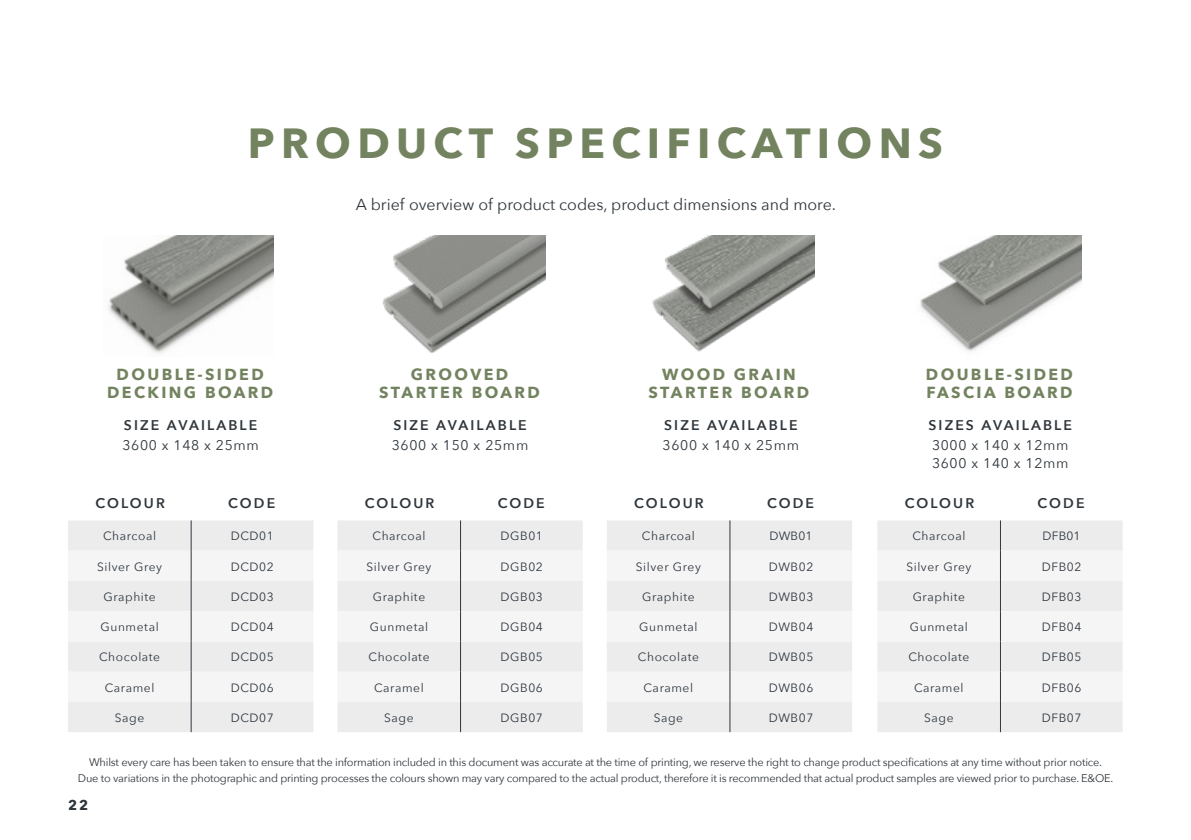
<style>
.page{position:relative;width:1191px;height:840px;background:#fff}
.page>*{position:absolute;margin:0;border:0;box-sizing:border-box;transform-origin:0 0}
.t1{font:700 42px "Avenir Next";letter-spacing:.15em;color:#73835f}
.t2{font:700 16px/18px "Avenir Next";letter-spacing:.15em;color:#73835f;text-align:center}
.t3{font:16px "Avenir Next";color:#2e363c}
.t4{font:600 14px "Avenir Next";letter-spacing:.15em;color:#2e363c}
.t5{font:14px/18px "Avenir Next";letter-spacing:.05em;color:#2e363c}
.t6{font:700 14px "Avenir Next";color:#2e363c}
.t7{font:12px "Avenir Next";letter-spacing:.05em;color:#2d363d}
.t8{font:11px/16px "Avenir Next";letter-spacing:-.02em;color:#2e363c;text-align:center}
</style>
<div class="page">
<div style="left:337px;top:520px;width:246px;height:211px;background:#ececed"></div>
<svg style="left:337px;top:550px;width:246px;height:151px"></svg>
<hr style="left:460px;top:520px;width:1px;height:30px;background:#2f373d">
<hr style="left:460px;top:550px;width:1px;height:30px;background:#2f373d">
<hr style="left:460px;top:580px;width:1px;height:31px;background:#2f373d">
<hr style="left:460px;top:611px;width:1px;height:30px;background:#2f373d">
<hr style="left:460px;top:641px;width:1px;height:30px;background:#2f373d">
<hr style="left:460px;top:671px;width:1px;height:30px;background:#2f373d">
<hr style="left:460px;top:701px;width:1px;height:30px;background:#2f373d">
<div style="left:607px;top:520px;width:245px;height:211px;background:#ececed"></div>
<svg style="left:607px;top:550px;width:245px;height:151px"></svg>
<hr style="left:729px;top:520px;width:1px;height:30px;background:#2f373d">
<hr style="left:729px;top:550px;width:1px;height:30px;background:#2f373d">
<hr style="left:729px;top:580px;width:1px;height:31px;background:#2f373d">
<hr style="left:729px;top:611px;width:1px;height:30px;background:#2f373d">
<hr style="left:729px;top:641px;width:1px;height:30px;background:#2f373d">
<hr style="left:729px;top:671px;width:1px;height:30px;background:#2f373d">
<hr style="left:729px;top:701px;width:1px;height:30px;background:#2f373d">
<div style="left:877px;top:520px;width:245px;height:211px;background:#ececed"></div>
<svg style="left:877px;top:550px;width:245px;height:151px"></svg>
<hr style="left:1000px;top:520px;width:1px;height:30px;background:#2f373d">
<hr style="left:1000px;top:550px;width:1px;height:30px;background:#2f373d">
<hr style="left:1000px;top:580px;width:1px;height:31px;background:#2f373d">
<hr style="left:1000px;top:611px;width:1px;height:30px;background:#2f373d">
<hr style="left:1000px;top:641px;width:1px;height:30px;background:#2f373d">
<hr style="left:1000px;top:671px;width:1px;height:30px;background:#2f373d">
<hr style="left:1000px;top:701px;width:1px;height:30px;background:#2f373d">
<div style="left:68px;top:520px;width:245px;height:211px;background:#ececed"></div>
<svg style="left:68px;top:550px;width:245px;height:151px"></svg>
<hr style="left:191px;top:520px;width:1px;height:30px;background:#2f373d">
<hr style="left:191px;top:550px;width:1px;height:30px;background:#2f373d">
<hr style="left:191px;top:580px;width:1px;height:31px;background:#2f373d">
<hr style="left:191px;top:611px;width:1px;height:30px;background:#2f373d">
<hr style="left:191px;top:641px;width:1px;height:30px;background:#2f373d">
<hr style="left:191px;top:671px;width:1px;height:30px;background:#2f373d">
<hr style="left:191px;top:701px;width:1px;height:30px;background:#2f373d">
<img style="left:652px;top:235px;width:162px;height:117px">
<img style="left:383px;top:235px;width:162px;height:118px">
<img style="left:920px;top:235px;width:161px;height:117px">
<img style="left:108px;top:235px;width:165px;height:118px">
<h1 class="t1" style="left:248px;top:107px;width:696px">PRODUCT SPECIFICATIONS</h1>
<h2 class="t3" style="left:356px;top:191px;width:481px">A brief overview of product codes, product dimensions and more.</h2>
<h2 class="t2" style="left:107px;top:365px;width:168px">DOUBLE-SIDED<br>DECKING BOARD</h2>
<p class="t4" style="left:124px;top:412px;width:135px">SIZE AVAILABLE</p>
<p class="t5" style="left:122px;top:435px;width:138px">3600 x 148 x 25mm</p>
<h2 class="t2" style="left:379px;top:365px;width:162px">GROOVED<br>STARTER BOARD</h2>
<p class="t4" style="left:393px;top:412px;width:135px">SIZE AVAILABLE</p>
<p class="t5" style="left:392px;top:435px;width:138px">3600 x 150 x 25mm</p>
<h2 class="t2" style="left:648px;top:365px;width:162px">WOOD GRAIN<br>STARTER BOARD</h2>
<p class="t4" style="left:664px;top:412px;width:135px">SIZE AVAILABLE</p>
<p class="t5" style="left:662px;top:435px;width:138px">3600 x 140 x 25mm</p>
<h2 class="t2" style="left:926px;top:365px;width:149px;text-align:left">DOUBLE-SIDED<br>FASCIA BOARD</h2>
<p class="t4" style="left:928px;top:412px;width:145px">SIZES AVAILABLE</p>
<p class="t5" style="left:932px;top:435px;width:138px">3000 x 140 x 12mm<br>3600 x 140 x 12mm</p>
<p class="t4" style="left:95px;top:491px;width:71px">COLOUR</p>
<p class="t4" style="left:228px;top:491px;width:48px">CODE</p>
<p class="t4" style="left:365px;top:491px;width:71px">COLOUR</p>
<p class="t4" style="left:498px;top:491px;width:48px">CODE</p>
<p class="t4" style="left:634px;top:491px;width:71px">COLOUR</p>
<p class="t4" style="left:767px;top:491px;width:48px">CODE</p>
<p class="t4" style="left:904px;top:491px;width:71px">COLOUR</p>
<p class="t4" style="left:1037px;top:491px;width:48px">CODE</p>
<p class="t7" style="left:103px;top:526px;width:55px">Charcoal</p>
<p class="t7" style="left:231px;top:526px;width:45px">DCD01</p>
<p class="t7" style="left:97px;top:556px;width:67px">Silver Grey</p>
<p class="t7" style="left:231px;top:556px;width:45px">DCD02</p>
<p class="t7" style="left:103px;top:586px;width:54px">Graphite</p>
<p class="t7" style="left:231px;top:586px;width:45px">DCD03</p>
<p class="t7" style="left:100px;top:616px;width:60px">Gunmetal</p>
<p class="t7" style="left:231px;top:616px;width:45px">DCD04</p>
<p class="t7" style="left:99px;top:646px;width:63px">Chocolate</p>
<p class="t7" style="left:231px;top:646px;width:45px">DCD05</p>
<p class="t7" style="left:105px;top:677px;width:51px">Caramel</p>
<p class="t7" style="left:231px;top:677px;width:45px">DCD06</p>
<p class="t7" style="left:115px;top:707px;width:31px">Sage</p>
<p class="t7" style="left:231px;top:707px;width:45px">DCD07</p>
<p class="t7" style="left:372px;top:526px;width:55px">Charcoal</p>
<p class="t7" style="left:500px;top:526px;width:44px">DGB01</p>
<p class="t7" style="left:366px;top:556px;width:67px">Silver Grey</p>
<p class="t7" style="left:500px;top:556px;width:44px">DGB02</p>
<p class="t7" style="left:373px;top:586px;width:54px">Graphite</p>
<p class="t7" style="left:500px;top:586px;width:44px">DGB03</p>
<p class="t7" style="left:370px;top:616px;width:60px">Gunmetal</p>
<p class="t7" style="left:500px;top:616px;width:44px">DGB04</p>
<p class="t7" style="left:368px;top:646px;width:63px">Chocolate</p>
<p class="t7" style="left:500px;top:646px;width:44px">DGB05</p>
<p class="t7" style="left:374px;top:677px;width:51px">Caramel</p>
<p class="t7" style="left:500px;top:677px;width:44px">DGB06</p>
<p class="t7" style="left:384px;top:707px;width:31px">Sage</p>
<p class="t7" style="left:500px;top:707px;width:44px">DGB07</p>
<p class="t7" style="left:642px;top:526px;width:55px">Charcoal</p>
<p class="t7" style="left:769px;top:526px;width:44px">DWB01</p>
<p class="t7" style="left:636px;top:556px;width:67px">Silver Grey</p>
<p class="t7" style="left:768px;top:556px;width:46px">DWB02</p>
<p class="t7" style="left:642px;top:586px;width:54px">Graphite</p>
<p class="t7" style="left:768px;top:586px;width:46px">DWB03</p>
<p class="t7" style="left:639px;top:616px;width:60px">Gunmetal</p>
<p class="t7" style="left:768px;top:616px;width:46px">DWB04</p>
<p class="t7" style="left:638px;top:646px;width:63px">Chocolate</p>
<p class="t7" style="left:768px;top:646px;width:46px">DWB05</p>
<p class="t7" style="left:643px;top:677px;width:51px">Caramel</p>
<p class="t7" style="left:768px;top:677px;width:46px">DWB06</p>
<p class="t7" style="left:653px;top:707px;width:31px">Sage</p>
<p class="t7" style="left:768px;top:707px;width:46px">DWB07</p>
<p class="t7" style="left:912px;top:526px;width:55px">Charcoal</p>
<p class="t7" style="left:1042px;top:526px;width:39px">DFB01</p>
<p class="t7" style="left:906px;top:556px;width:67px">Silver Grey</p>
<p class="t7" style="left:1041px;top:556px;width:41px">DFB02</p>
<p class="t7" style="left:912px;top:586px;width:54px">Graphite</p>
<p class="t7" style="left:1041px;top:586px;width:41px">DFB03</p>
<p class="t7" style="left:909px;top:616px;width:60px">Gunmetal</p>
<p class="t7" style="left:1041px;top:616px;width:41px">DFB04</p>
<p class="t7" style="left:908px;top:646px;width:63px">Chocolate</p>
<p class="t7" style="left:1041px;top:646px;width:41px">DFB05</p>
<p class="t7" style="left:914px;top:677px;width:51px">Caramel</p>
<p class="t7" style="left:1041px;top:677px;width:41px">DFB06</p>
<p class="t7" style="left:924px;top:707px;width:31px">Sage</p>
<p class="t7" style="left:1041px;top:707px;width:41px">DFB07</p>
<p class="t8" style="left:78px;top:753px;width:1037px">Whilst every care has been taken to ensure that the information included in this document was accurate at the time of printing, we reserve the right to change product specifications at any time without prior notice.<br>Due to variations in the photographic and printing processes the colours shown may vary compared to the actual product, therefore it is recommended that actual product samples are viewed prior to purchase. E&amp;OE.</p>
<p class="t6" style="left:68px;top:792px;width:22px">22</p>
</div>
